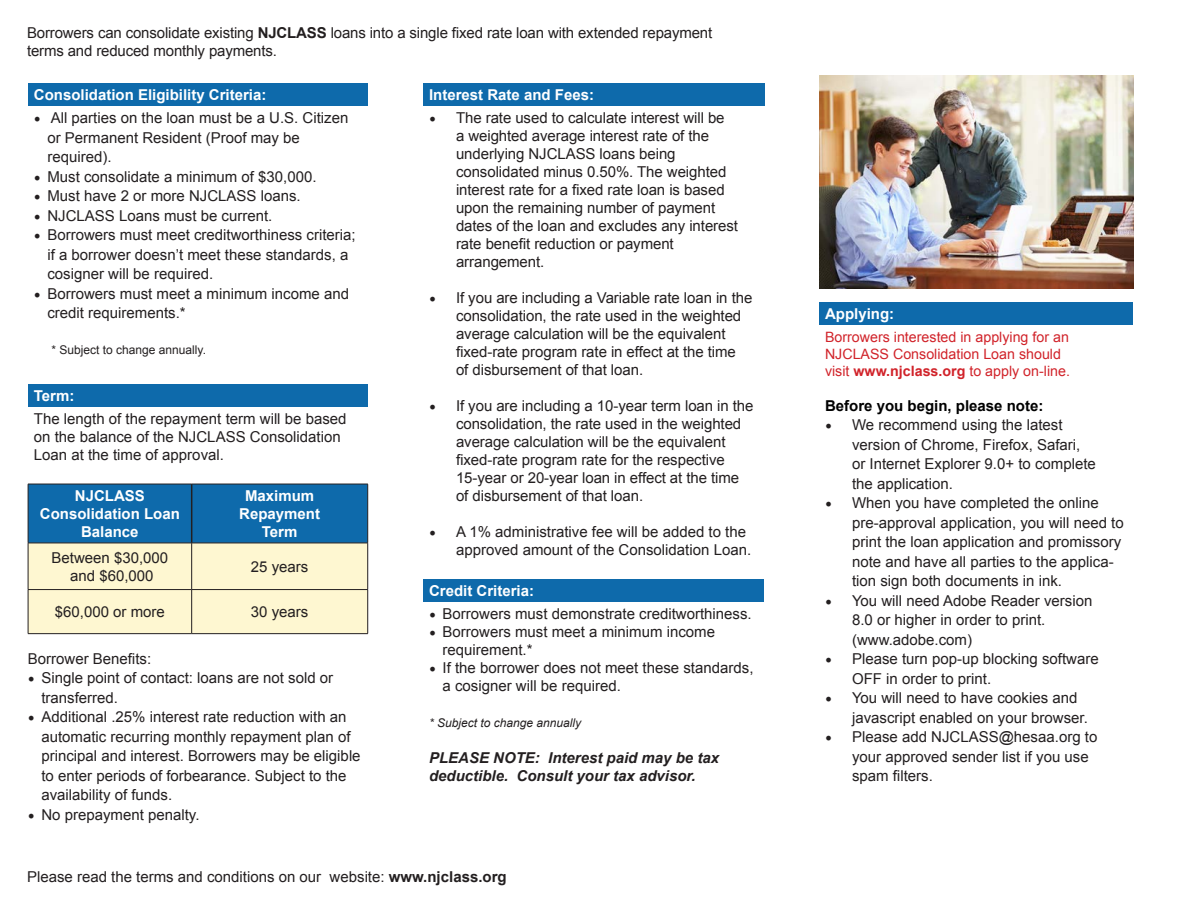
<style>
.page{position:relative;width:1188px;height:918px;background:#fff}
.page>*{position:absolute;margin:0;border:0;box-sizing:border-box;transform-origin:0 0}
.t1{font:15px/18px "Arial";color:#231f20}
.t2{font:700 15px/18px "Arial";color:#fff;text-align:center}
.t3{font:italic 700 15px/18px "Arial";color:#231f20}
.t4{font:700 15px "Arial";color:#000}
.t5{font:14.25px/17.1px "Arial";color:#d1232a}
.t6{font:12px "Arial";color:#231f20}
.t7{font:italic 12px "Arial";color:#231f20}
.s1{font-weight:700}
.s2{font-family:"Minion Pro";font-size:18px}
</style>
<div class="page">
<div style="left:28px;top:83px;width:340px;height:23px;background:#0e6aab"></div>
<div style="left:28px;top:384px;width:340px;height:23px;background:#0e6aab"></div>
<svg style="left:29px;top:485px;width:338px;height:148px;background:#9ebec1"></svg>
<hr style="left:191px;top:484px;width:1px;height:59px;background:#231f20">
<hr style="left:28px;top:484px;width:164px;height:1px;background:#231f20">
<hr style="left:28px;top:484px;width:1px;height:59px;background:#231f20">
<hr style="left:192px;top:484px;width:176px;height:1px;background:#231f20">
<hr style="left:367px;top:484px;width:1px;height:59px;background:#231f20">
<hr style="left:28px;top:543px;width:164px;height:1px;background:#231f20">
<hr style="left:192px;top:543px;width:176px;height:1px;background:#231f20">
<hr style="left:28px;top:543px;width:1px;height:46px;background:#231f20">
<hr style="left:191px;top:543px;width:1px;height:46px;background:#231f20">
<hr style="left:367px;top:543px;width:1px;height:46px;background:#231f20">
<hr style="left:28px;top:589px;width:164px;height:1px;background:#231f20">
<hr style="left:28px;top:590px;width:1px;height:43px;background:#231f20">
<hr style="left:192px;top:589px;width:176px;height:1px;background:#231f20">
<hr style="left:191px;top:590px;width:1px;height:43px;background:#231f20">
<hr style="left:367px;top:590px;width:1px;height:43px;background:#231f20">
<hr style="left:28px;top:633px;width:164px;height:1px;background:#231f20">
<hr style="left:192px;top:633px;width:176px;height:1px;background:#231f20">
<div style="left:423px;top:83px;width:342px;height:23px;background:#0e6aab"></div>
<div style="left:423px;top:579px;width:341px;height:23px;background:#0e6aab"></div>
<img style="left:819px;top:76px;width:315px;height:212px">
<div style="left:819px;top:302px;width:313px;height:23px;background:#0e6aab"></div>
<p class="t1" style="left:27px;top:24px;width:687px">Borrowers can consolidate existing <span class="s1">NJCLASS</span> loans into a single fixed rate loan with extended repayment terms and reduced monthly payments.</p>
<p class="t2" style="left:34px;top:86px;width:234px">Consolidation Eligibility Criteria:</p>
<p class="t1" style="left:47px;top:108px;width:302px;line-height:19.5px;text-indent:-14px"><span class="s2">•</span> All parties on the loan must be a U.S. Citizen or Permanent Resident (Proof may be required).</p>
<p class="t1" style="left:34px;top:167px;width:284px"><span class="s2">•</span> Must consolidate a minimum of $30,000.</p>
<p class="t1" style="left:34px;top:187px;width:268px"><span class="s2">•</span> Must have 2 or more NJCLASS loans.</p>
<p class="t1" style="left:34px;top:206px;width:240px"><span class="s2">•</span> NJCLASS Loans must be current.</p>
<p class="t1" style="left:47px;top:225px;width:310px;line-height:19.5px;text-indent:-14px"><span class="s2">•</span> Borrowers must meet creditworthiness criteria; if a borrower doesn’t meet these standards, a cosigner will be required.</p>
<p class="t1" style="left:47px;top:284px;width:303px;line-height:19.5px;text-indent:-14px"><span class="s2">•</span> Borrowers must meet a minimum income and credit requirements.*</p>
<p class="t6" style="left:52px;top:342px;width:156px">* Subject to change annually.</p>
<p class="t2" style="left:34px;top:387px;width:42px">Term:</p>
<p class="t1" style="left:34px;top:410px;width:314px">The length of the repayment term will be based on the balance of the NJCLASS Consolidation<br>Loan at the time of approval.</p>
<p class="t2" style="left:40px;top:487px;width:142px">NJCLASS<br>Consolidation Loan<br>Balance</p>
<p class="t2" style="left:239px;top:487px;width:82px">Maximum<br>Repayment<br>Term</p>
<p class="t1" style="left:52px;top:549px;width:118px;text-align:center">Between $30,000 and $60,000</p>
<p class="t1" style="left:251px;top:558px;width:59px">25 years</p>
<p class="t1" style="left:55px;top:603px;width:112px">$60,000 or more</p>
<p class="t1" style="left:251px;top:603px;width:59px">30 years</p>
<p class="t1" style="left:28px;top:650px;width:125px">Borrower Benefits:</p>
<p class="t1" style="left:41px;top:668px;width:293px;line-height:19.5px;text-indent:-14px"><span class="s2">•</span> Single point of contact: loans are not sold or transferred.</p>
<p class="t1" style="left:41px;top:707px;width:321px;line-height:19.5px;text-indent:-14px"><span class="s2">•</span> Additional .25% interest rate reduction with an automatic recurring monthly repayment plan of principal and interest. Borrowers may be eligible to enter periods of forbearance. Subject to the availability of funds.</p>
<p class="t1" style="left:28px;top:806px;width:173px"><span class="s2">•</span> No prepayment penalty.</p>
<p class="t2" style="left:429px;top:86px;width:167px">Interest Rate and Fees:</p>
<p class="t1" style="left:456px;top:109px;width:284px;text-indent:-27px"><span class="s2">•</span> The rate used to calculate interest will be<br>a weighted average interest rate of the underlying NJCLASS loans being consolidated minus 0.50%. The weighted interest rate for a fixed rate loan is based upon the remaining number of payment dates of the loan and excludes any interest rate benefit reduction or payment arrangement.</p>
<p class="t1" style="left:456px;top:289px;width:298px;text-indent:-27px"><span class="s2">•</span> If you are including a Variable rate loan in the consolidation, the rate used in the weighted average calculation will be the equivalent fixed-rate program rate in effect at the time<br>of disbursement of that loan.</p>
<p class="t1" style="left:456px;top:397px;width:299px;text-indent:-27px"><span class="s2">•</span> If you are including a 10-year term loan in the consolidation, the rate used in the weighted average calculation will be the equivalent fixed-rate program rate for the respective 15-year or 20-year loan in effect at the time of disbursement of that loan.</p>
<p class="t1" style="left:456px;top:523px;width:297px;text-indent:-27px"><span class="s2">•</span> A 1% administrative fee will be added to the approved amount of the Consolidation Loan.</p>
<p class="t2" style="left:429px;top:582px;width:107px">Credit Criteria:</p>
<p class="t1" style="left:429px;top:605px;width:324px"><span class="s2">•</span> Borrowers must demonstrate creditworthiness.</p>
<p class="t1" style="left:443px;top:623px;width:274px;text-indent:-14px"><span class="s2">•</span> Borrowers must meet a minimum income requirement.*</p>
<p class="t1" style="left:443px;top:659px;width:312px;text-indent:-14px"><span class="s2">•</span> If the borrower does not meet these standards, a cosigner will be required.</p>
<p class="t7" style="left:429px;top:715px;width:154px">* Subject to change annually</p>
<p class="t3" style="left:429px;top:749px;width:292px">PLEASE NOTE: Interest paid may be tax deductible. Consult your tax advisor.</p>
<p class="t1" style="left:27px;top:868px;width:481px">Please read the terms and conditions on our website: <span class="s1">www.njclass.org</span></p>
<p class="t2" style="left:825px;top:306px;width:71px">Applying:</p>
<p class="t5" style="left:825px;top:328px;width:246px">Borrowers interested in applying for an<br>NJCLASS Consolidation Loan should visit <span class="s1">www.njclass.org</span> to apply on-line.</p>
<p class="t4" style="left:825px;top:396px;width:220px">Before you begin, please note:</p>
<p class="t1" style="left:852px;top:416px;width:245px;line-height:19.5px;text-indent:-27px"><span class="s2">•</span> We recommend using the latest version of Chrome, Firefox, Safari, or Internet Explorer 9.0+ to complete the application.</p>
<p class="t1" style="left:852px;top:494px;width:273px;line-height:19.5px;text-indent:-27px"><span class="s2">•</span> When you have completed the online pre-approval application, you will need to print the loan application and promissory note and have all parties to the applica&shy;tion sign both documents in ink.</p>
<p class="t1" style="left:852px;top:591px;width:242px;line-height:19.5px;text-indent:-27px"><span class="s2">•</span> You will need Adobe Reader version<br>8.0 or higher in order to print. (www.adobe.com)</p>
<p class="t1" style="left:852px;top:650px;width:248px;line-height:19.5px;text-indent:-27px"><span class="s2">•</span> Please turn pop-up blocking software<br>OFF in order to print.</p>
<p class="t1" style="left:852px;top:689px;width:237px;line-height:19.5px;text-indent:-27px"><span class="s2">•</span> You will need to have cookies and javascript enabled on your browser.</p>
<p class="t1" style="left:852px;top:728px;width:247px;line-height:19.5px;text-indent:-27px"><span class="s2">•</span> Please add NJCLASS@hesaa.org to your approved sender list if you use spam filters.</p>
</div>
